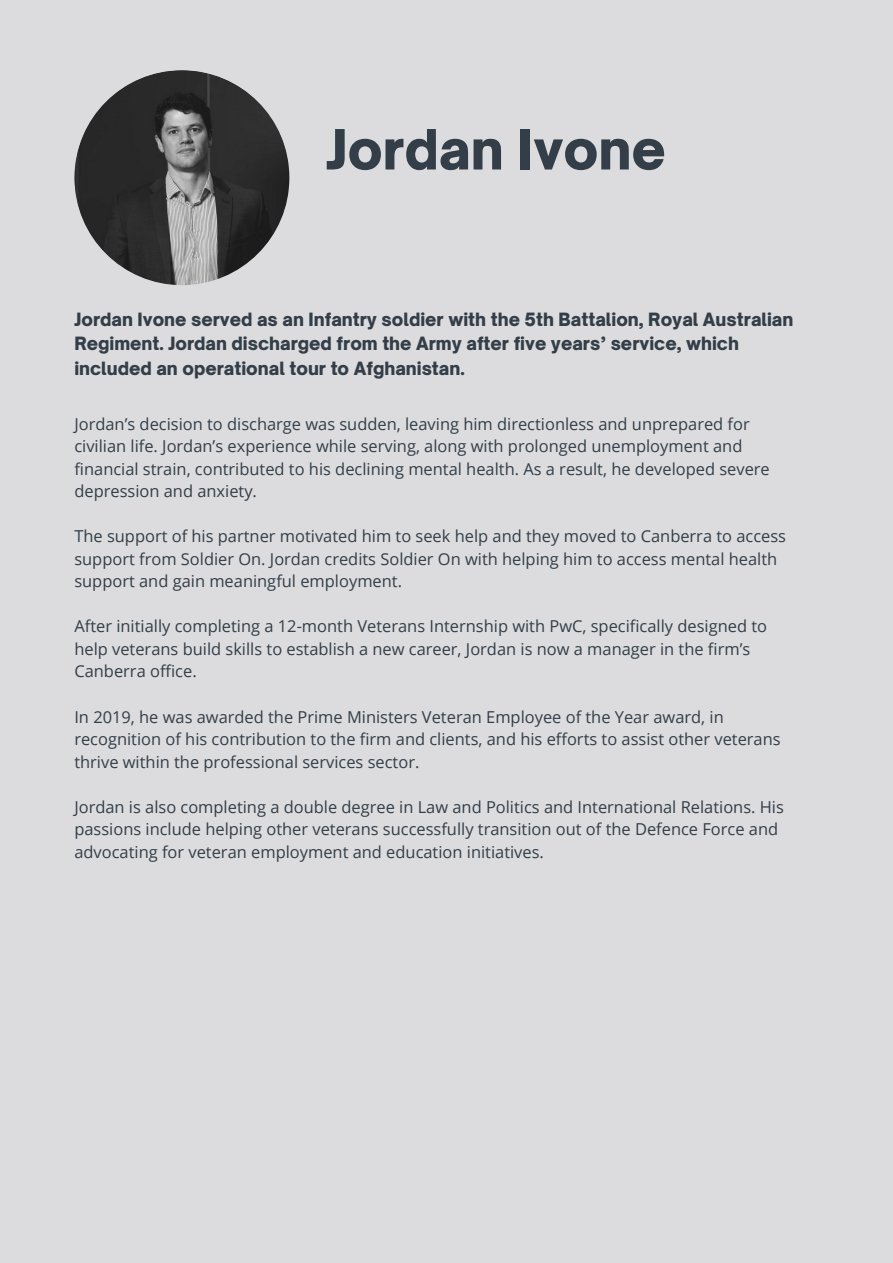
<style>
.page{position:relative;width:893px;height:1263px;background:#dcdcde}
.page>*{position:absolute;margin:0;border:0;box-sizing:border-box;transform-origin:0 0}
.t1{font:900 53.03px "Open Sauce One";color:#333e48}
.t2{font:900 17.55px/24.2px "Open Sauce One";color:#333e48}
.t3{font:16.42px/22.5px "Open Sans";color:#333e48}
</style>
<div class="page">
<img style="left:74px;top:70px;width:215px;height:215px;border-radius:50%">
<p class="t1" style="left:326px;top:116px;width:341px">Jordan Ivone</p>
<p class="t2" style="left:74px;top:307px;width:720px">Jordan Ivone served as an Infantry soldier with the 5th Battalion, Royal Australian<br>Regiment. Jordan discharged from the Army after five years’ service, which included an operational tour to Afghanistan.</p>
<p class="t3" style="left:74px;top:412px;width:697px">Jordan’s decision to discharge was sudden, leaving him directionless and unprepared for civilian life. Jordan’s experience while serving, along with prolonged unemployment and financial strain, contributed to his declining mental health. As a result, he developed severe depression and anxiety.</p>
<p class="t3" style="left:74px;top:525px;width:713px">The support of his partner motivated him to seek help and they moved to Canberra to access support from Soldier On. Jordan credits Soldier On with helping him to access mental health support and gain meaningful employment.</p>
<p class="t3" style="left:74px;top:615px;width:694px">After initially completing a 12-month Veterans Internship with PwC, specifically designed to help veterans build skills to establish a new career, Jordan is now a manager in the firm’s<br>Canberra office.</p>
<p class="t3" style="left:74px;top:705px;width:708px">In 2019, he was awarded the Prime Ministers Veteran Employee of the Year award, in recognition of his contribution to the firm and clients, and his efforts to assist other veterans thrive within the professional services sector.</p>
<p class="t3" style="left:74px;top:795px;width:711px">Jordan is also completing a double degree in Law and Politics and International Relations. His passions include helping other veterans successfully transition out of the Defence Force and advocating for veteran employment and education initiatives.</p>
</div>
